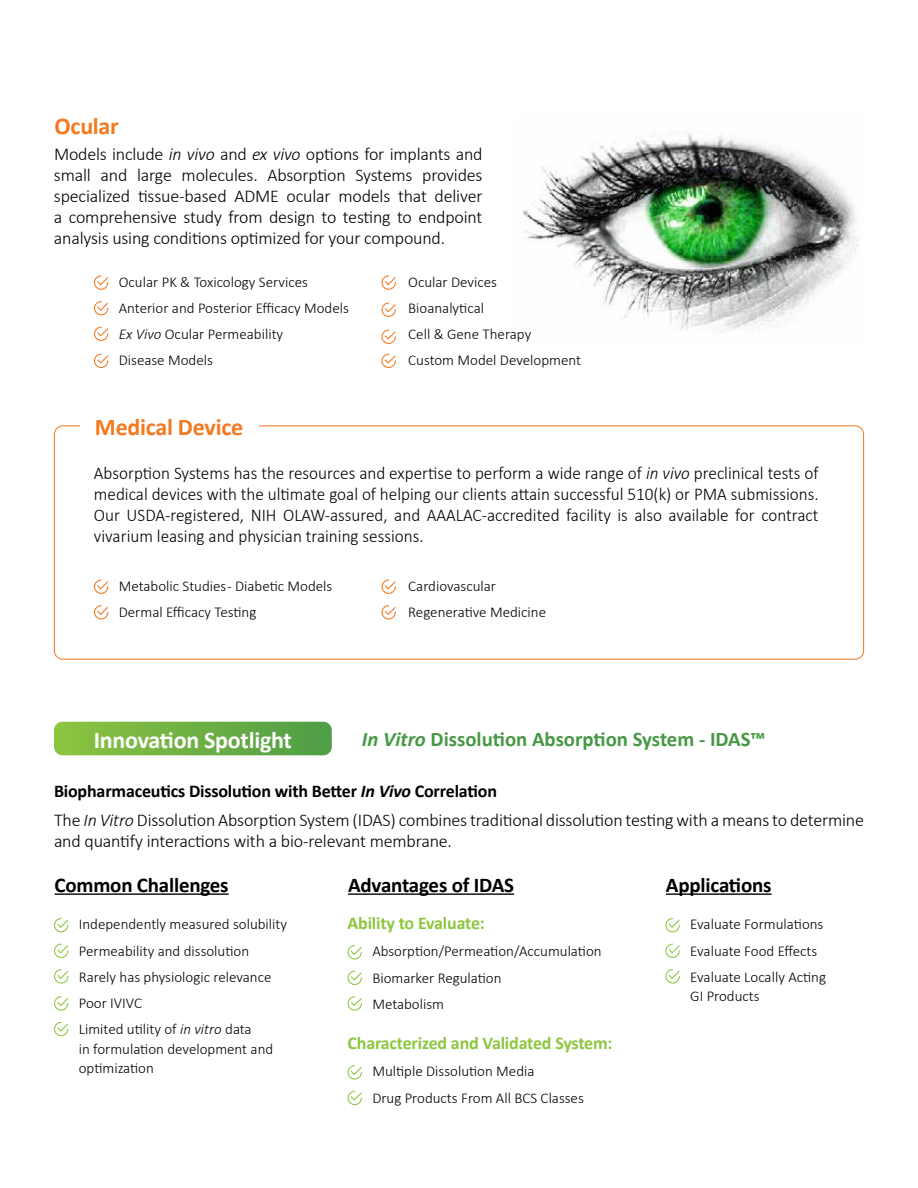
<style>
.page{position:relative;width:918px;height:1188px;background:#fff}
.page>*{position:absolute;margin:0;border:0;box-sizing:border-box;transform-origin:0 0}
.t1{font:700 24px "Calibri";letter-spacing:-.01em;color:#fff}
.t2{font:700 24px "Calibri";letter-spacing:-.01em;color:#f47920}
.t3{font:700 21px "Calibri";letter-spacing:-.01em;color:#000}
.t4{font:700 20.85px "Calibri";color:#469944}
.t5{font:300 18px/21px "Calibri";letter-spacing:-.01em;color:#000}
.t6{font:300 18px/21px "Calibri";letter-spacing:-.01em;color:#000;text-align:justify;scale:.96 1}
.t7{font:700 18px "Calibri";letter-spacing:-.01em;color:#8dc63f}
.t8{font:300 15px/26.2px "Calibri";color:#000}
.s1{font-style:italic}
.s2{font-weight:700}
.s3{font-weight:700;font-style:italic}
</style>
<div class="page">
<svg style="left:54px;top:722px;width:278px;height:33px;background:#6eb144"></svg>
<hr style="left:666px;top:893px;width:106px;height:2px;background:#000">
<svg style="left:665px;top:918px;width:15px;height:14px"></svg>
<svg style="left:665px;top:969px;width:15px;height:15px"></svg>
<svg style="left:665px;top:944px;width:15px;height:14px"></svg>
<hr style="left:348px;top:893px;width:166px;height:2px;background:#000">
<svg style="left:348px;top:945px;width:14px;height:14px"></svg>
<svg style="left:348px;top:1065px;width:14px;height:15px"></svg>
<svg style="left:348px;top:996px;width:14px;height:15px"></svg>
<svg style="left:348px;top:971px;width:14px;height:14px"></svg>
<svg style="left:348px;top:1091px;width:14px;height:14px"></svg>
<hr style="left:55px;top:893px;width:174px;height:2px;background:#000">
<svg style="left:54px;top:918px;width:14px;height:14px"></svg>
<svg style="left:54px;top:969px;width:14px;height:15px"></svg>
<svg style="left:54px;top:944px;width:14px;height:14px"></svg>
<svg style="left:54px;top:996px;width:14px;height:15px"></svg>
<svg style="left:54px;top:1022px;width:14px;height:14px"></svg>
<img style="left:523px;top:132px;width:336px;height:200px">
<svg style="left:94px;top:275px;width:14px;height:15px"></svg>
<svg style="left:94px;top:327px;width:14px;height:14px"></svg>
<svg style="left:94px;top:301px;width:14px;height:14px"></svg>
<svg style="left:94px;top:354px;width:14px;height:14px"></svg>
<svg style="left:381px;top:330px;width:15px;height:14px"></svg>
<svg style="left:381px;top:354px;width:15px;height:14px"></svg>
<svg style="left:381px;top:275px;width:15px;height:15px"></svg>
<svg style="left:381px;top:303px;width:15px;height:14px"></svg>
<svg style="left:94px;top:580px;width:14px;height:14px"></svg>
<svg style="left:381px;top:580px;width:15px;height:14px"></svg>
<svg style="left:94px;top:605px;width:14px;height:15px"></svg>
<svg style="left:381px;top:605px;width:15px;height:15px"></svg>
<h1 class="t2" style="left:55px;top:109px;width:66px">Ocular</h1>
<p class="t5" style="left:54px;top:143px;width:430px;text-align:justify">Models include <span class="s1">in vivo</span> and <span class="s1">ex vivo</span> options for implants and small and large molecules. Absorption Systems provides specialized tissue-based ADME ocular models that deliver a comprehensive study from design to testing to endpoint analysis using conditions optimized for your compound.</p>
<p class="t8" style="left:119px;top:268px;width:232px">Ocular PK &amp; Toxicology Services<br>Anterior and Posterior Efficacy Models<br><span class="s1">Ex Vivo</span> Ocular Permeability<br>Disease Models</p>
<p class="t8" style="left:408px;top:268px;width:174px">Ocular Devices<br>Bioanalytical<br>Cell &amp; Gene Therapy<br>Custom Model Development</p>
<h1 class="t2" style="left:95px;top:410px;width:150px">Medical Device</h1>
<p class="t6" style="left:94px;top:462px;width:756px">Absorption Systems has the resources and expertise to perform a wide range of <span class="s1">in vivo</span> preclinical tests of medical devices with the ultimate goal of helping our clients attain successful 510(k) or PMA submissions.<br>Our USDA-registered, NIH OLAW-assured, and AAALAC-accredited facility is also available for contract vivarium leasing and physician training sessions.</p>
<p class="t8" style="left:119px;top:573px;width:215px">Metabolic Studies - Diabetic Models<br>Dermal Efficacy Testing</p>
<p class="t8" style="left:408px;top:573px;width:139px">Cardiovascular<br>Regenerative Medicine</p>
<h1 class="t1" style="left:94px;top:723px;width:200px">Innovation Spotlight</h1>
<h3 class="t4" style="left:362px;top:725px;width:405px"><span class="s1">In Vitro</span> Dissolution Absorption System - IDAS™</h3>
<p class="t5" style="left:54px;top:776px;width:812px;line-height:29.5px"><span class="s2">Biopharmaceutics Dissolution with Better</span> <span class="s3">In Vivo</span> <span class="s2">Correlation<br></span>The <span class="s1">In Vitro</span> Dissolution Absorption System (IDAS) combines traditional dissolution testing with a means to determine</p>
<p class="t5" style="left:54px;top:830px;width:400px">and quantify interactions with a bio-relevant membrane.</p>
<h2 class="t3" style="left:55px;top:870px;width:176px">Common Challenges</h2>
<p class="t8" style="left:79px;top:911px;width:210px">Independently measured solubility<br>Permeability and dissolution<br>Rarely has physiologic relevance<br>Poor IVIVC<br>Limited utility of <span class="s1">in vitro</span> data</p>
<p class="t8" style="left:79px;top:1039px;width:196px;line-height:19.5px">in formulation development and optimization</p>
<h2 class="t3" style="left:348px;top:870px;width:168px">Advantages of IDAS</h2>
<p class="t7" style="left:348px;top:910px;width:139px">Ability to Evaluate:</p>
<p class="t8" style="left:372px;top:938px;width:231px">Absorption/Permeation/Accumulation<br>Biomarker Regulation<br>Metabolism</p>
<p class="t7" style="left:348px;top:1030px;width:267px">Characterized and Validated System:</p>
<p class="t8" style="left:372px;top:1058px;width:213px">Multiple Dissolution Media<br>Drug Products From All BCS Classes</p>
<h2 class="t3" style="left:666px;top:870px;width:107px">Applications</h2>
<p class="t8" style="left:690px;top:911px;width:137px">Evaluate Formulations<br>Evaluate Food Effects<br>Evaluate Locally Acting</p>
<p class="t8" style="left:690px;top:983px;width:71px">GI Products</p>
</div>
